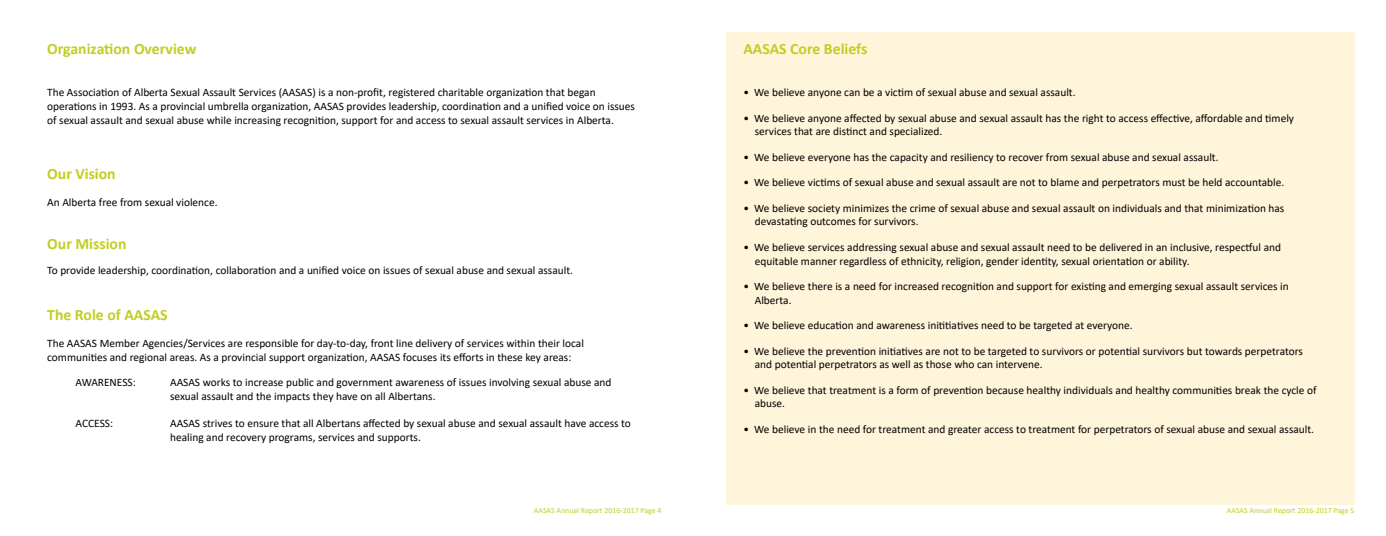
<style>
.page{position:relative;width:1386px;height:536px;background:#fff}
.page>*{position:absolute;margin:0;border:0;box-sizing:border-box;transform-origin:0 0}
.t1{font:700 15.75px "Calibri";color:#c2cd23}
.t2{font:11.38px/13.7px "Calibri";color:#000}
.t3{font:7.88px "Calibri";color:#c2cd23}
</style>
<div class="page">
<div style="left:726px;top:32px;width:629px;height:472px;background:#fff5db"></div>
<h1 class="t1" style="left:47px;top:38px;width:151px">Organization Overview</h1>
<h1 class="t1" style="left:743px;top:38px;width:126px">AASAS Core Beliefs</h1>
<p class="t2" style="left:47px;top:85px;width:589px">The Association of Alberta Sexual Assault Services (AASAS) is a non-profit, registered charitable organization that began operations in 1993. As a provincial umbrella organization, AASAS provides leadership, coordination and a unified voice on issues of sexual assault and sexual abuse while increasing recognition, support for and access to sexual assault services in Alberta.</p>
<p class="t2" style="left:743px;top:85px;width:334px">• We believe anyone can be a victim of sexual abuse and sexual assault.</p>
<p class="t2" style="left:755px;top:111px;width:541px;text-indent:-11px">• We believe anyone affected by sexual abuse and sexual assault has the right to access effective, affordable and timely services that are distinct and specialized.</p>
<p class="t2" style="left:743px;top:150px;width:477px">• We believe everyone has the capacity and resiliency to recover from sexual abuse and sexual assault.</p>
<p class="t2" style="left:743px;top:175px;width:542px">• We believe victims of sexual abuse and sexual assault are not to blame and perpetrators must be held accountable.</p>
<p class="t2" style="left:755px;top:201px;width:531px;text-indent:-11px">• We believe society minimizes the crime of sexual abuse and sexual assault on individuals and that minimization has devastating outcomes for survivors.</p>
<p class="t2" style="left:755px;top:240px;width:528px;text-indent:-11px">• We believe services addressing sexual abuse and sexual assault need to be delivered in an inclusive, respectful and equitable manner regardless of ethnicity, religion, gender identity, sexual orientation or ability.</p>
<p class="t2" style="left:755px;top:279px;width:536px;text-indent:-11px">• We believe there is a need for increased recognition and support for existing and emerging sexual assault services in<br>Alberta.</p>
<p class="t2" style="left:743px;top:318px;width:391px">• We believe education and awareness inititiatives need to be targeted at everyone.</p>
<p class="t2" style="left:755px;top:343px;width:550px;text-indent:-11px">• We believe the prevention initiatives are not to be targeted to survivors or potential survivors but towards perpetrators and potential perpetrators as well as those who can intervene.</p>
<p class="t2" style="left:755px;top:383px;width:563px;text-indent:-11px">• We believe that treatment is a form of prevention because healthy individuals and healthy communities break the cycle of abuse.</p>
<p class="t2" style="left:743px;top:422px;width:572px">• We believe in the need for treatment and greater access to treatment for perpetrators of sexual abuse and sexual assault.</p>
<h1 class="t1" style="left:47px;top:163px;width:70px">Our Vision</h1>
<p class="t2" style="left:47px;top:194px;width:172px">An Alberta free from sexual violence.</p>
<h1 class="t1" style="left:47px;top:232px;width:81px">Our Mission</h1>
<p class="t2" style="left:47px;top:263px;width:527px">To provide leadership, coordination, collaboration and a unified voice on issues of sexual abuse and sexual assault.</p>
<h1 class="t1" style="left:47px;top:303px;width:122px">The Role of AASAS</h1>
<p class="t2" style="left:47px;top:336px;width:538px">The AASAS Member Agencies/Services are responsible for day-to-day, front line delivery of services within their local communities and regional areas. As a provincial support organization, AASAS focuses its efforts in these key areas:</p>
<p class="t2" style="left:76px;top:375px;width:62px">AWARENESS:</p>
<p class="t2" style="left:170px;top:375px;width:443px">AASAS works to increase public and government awareness of issues involving sexual abuse and sexual assault and the impacts they have on all Albertans.</p>
<p class="t2" style="left:76px;top:416px;width:39px">ACCESS:</p>
<p class="t2" style="left:170px;top:416px;width:462px">AASAS strives to ensure that all Albertans affected by sexual abuse and sexual assault have access to healing and recovery programs, services and supports.</p>
<p class="t3" style="left:534px;top:504px;width:129px">AASAS Annual Report 2016-2017 Page 4</p>
<p class="t3" style="left:1227px;top:504px;width:129px">AASAS Annual Report 2016-2017 Page 5</p>
</div>
